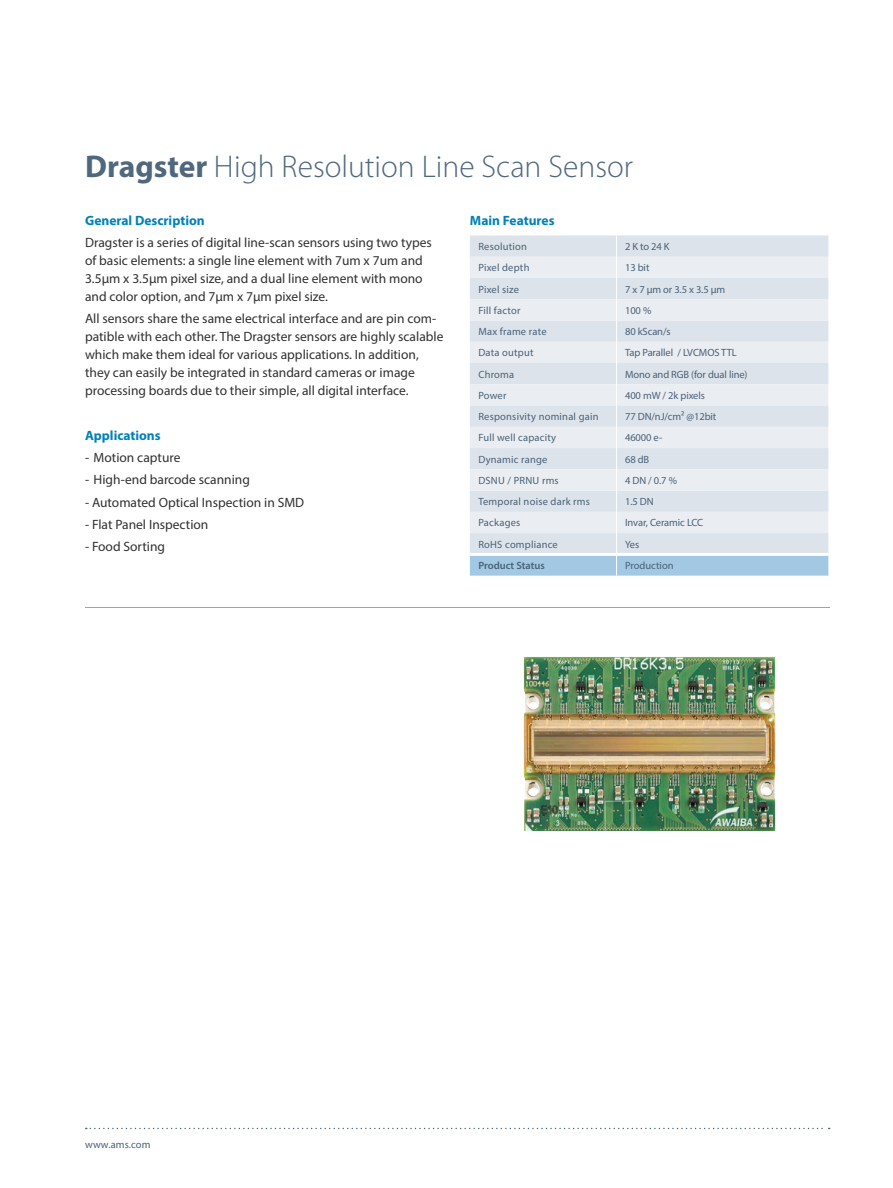
<style>
.page{position:relative;width:893px;height:1188px;background:#fff}
.page>*{position:absolute;margin:0;border:0;box-sizing:border-box;transform-origin:0 0}
.t1{font:300 31.5px "Myriad Pro";color:#50687e}
.t2{font:13.5px/18px "Myriad Pro";color:#323032}
.t3{font:700 13.5px "Myriad Pro";color:#0081b9}
.t4{font:10.5px "Myriad Pro";letter-spacing:.02em;color:#4a6278}
.t5{font:10.5px "Myriad Pro";letter-spacing:-.01em;color:#4a6278}
.t6{font:600 10.5px "Myriad Pro";color:#4a6278}
.t7{font:10.5px "Myriad Pro";color:#4a6278}
.s1{font-weight:700}
</style>
<div class="page">
<svg style="left:86px;top:1128px;width:744px;height:1px"></svg>
<svg style="left:470px;top:235px;width:359px;height:341px;background:#dfe6ed"></svg>
<img style="left:524px;top:657px;width:251px;height:174px">
<hr style="left:85px;top:608px;width:744px;height:1px;background:#96a5b7">
<h1 class="t1" style="left:85px;top:155px;width:550px"><span class="s1">Dragster</span> High Resolution Line Scan Sensor</h1>
<p class="t3" style="left:85px;top:215px;width:121px">General Description</p>
<p class="t2" style="left:85px;top:234px;width:348px">Dragster is a series of digital line-scan sensors using two types of basic elements: a single line element with 7um x 7um and 3.5µm x 3.5µm pixel size, and a dual line element with mono and color option, and 7µm x 7µm pixel size.</p>
<p class="t2" style="left:85px;top:310px;width:360px">All sensors share the same electrical interface and are pin com&shy;patible with each other. The Dragster sensors are highly scalable which make them ideal for various applications. In addition, they can easily be integrated in standard cameras or image processing boards due to their simple, all digital interface.</p>
<p class="t3" style="left:85px;top:430px;width:77px">Applications</p>
<p class="t2" style="left:85px;top:449px;width:97px">- Motion capture</p>
<p class="t2" style="left:85px;top:471px;width:166px">- High-end barcode scanning</p>
<p class="t2" style="left:85px;top:493px;width:221px">- Automated Optical Inspection in SMD</p>
<p class="t2" style="left:85px;top:516px;width:125px">- Flat Panel Inspection</p>
<p class="t2" style="left:85px;top:538px;width:82px">- Food Sorting</p>
<p class="t3" style="left:470px;top:215px;width:86px">Main Features</p>
<p class="t4" style="left:478px;top:241px;width:50px">Resolution</p>
<p class="t4" style="left:625px;top:241px;width:46px">2 K to 24 K</p>
<p class="t4" style="left:478px;top:263px;width:53px">Pixel depth</p>
<p class="t4" style="left:625px;top:263px;width:26px">13 bit</p>
<p class="t4" style="left:478px;top:284px;width:42px">Pixel size</p>
<p class="t4" style="left:625px;top:284px;width:102px">7 x 7 µm or 3.5 x 3.5 µm</p>
<p class="t4" style="left:478px;top:305px;width:44px">Fill factor</p>
<p class="t4" style="left:625px;top:305px;width:28px">100 %</p>
<p class="t4" style="left:478px;top:326px;width:70px">Max frame rate</p>
<p class="t4" style="left:625px;top:326px;width:47px">80 kScan/s</p>
<p class="t4" style="left:478px;top:348px;width:57px">Data output</p>
<p class="t5" style="left:625px;top:348px;width:113px">Tap Parallel / LVCMOS TTL</p>
<p class="t4" style="left:478px;top:369px;width:37px">Chroma</p>
<p class="t5" style="left:625px;top:369px;width:124px">Mono and RGB (for dual line)</p>
<p class="t4" style="left:478px;top:390px;width:30px">Power</p>
<p class="t5" style="left:625px;top:390px;width:81px">400 mW / 2k pixels</p>
<p class="t4" style="left:478px;top:411px;width:122px">Responsivity nominal gain</p>
<p class="t5" style="left:625px;top:411px;width:93px">77 DN/nJ/cm² @12bit</p>
<p class="t4" style="left:478px;top:433px;width:79px">Full well capacity</p>
<p class="t4" style="left:625px;top:433px;width:39px">46000 e-</p>
<p class="t4" style="left:478px;top:454px;width:71px">Dynamic range</p>
<p class="t4" style="left:625px;top:454px;width:26px">68 dB</p>
<p class="t4" style="left:478px;top:475px;width:82px">DSNU / PRNU rms</p>
<p class="t4" style="left:625px;top:475px;width:53px">4 DN / 0.7 %</p>
<p class="t4" style="left:478px;top:496px;width:113px">Temporal noise dark rms</p>
<p class="t4" style="left:625px;top:496px;width:30px">1.5 DN</p>
<p class="t4" style="left:478px;top:518px;width:44px">Packages</p>
<p class="t5" style="left:625px;top:518px;width:80px">Invar, Ceramic LCC</p>
<p class="t4" style="left:478px;top:539px;width:81px">RoHS compliance</p>
<p class="t4" style="left:625px;top:539px;width:16px">Yes</p>
<p class="t6" style="left:478px;top:559px;width:68px">Product Status</p>
<p class="t7" style="left:625px;top:560px;width:50px">Production</p>
<p class="t4" style="left:85px;top:1139px;width:67px">www.ams.com</p>
</div>
